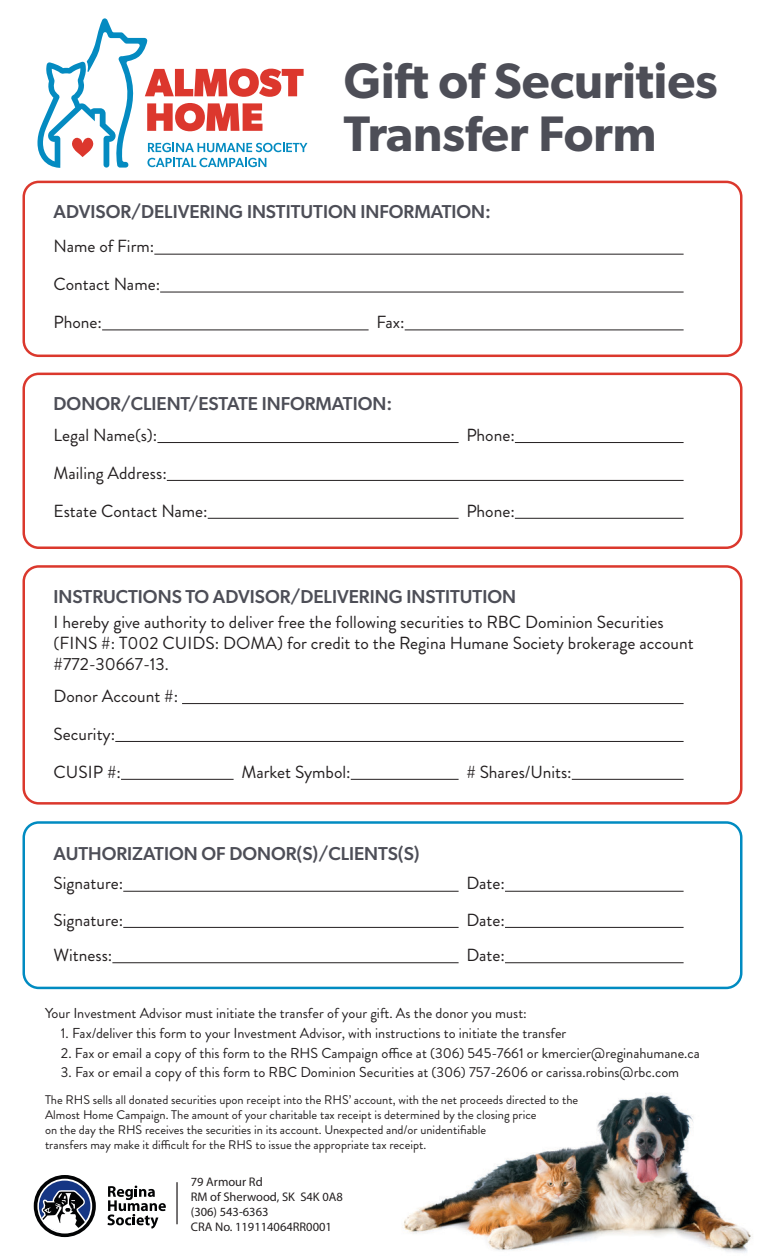
<style>
.page{position:relative;width:765px;height:1260px;background:#fff}
.page>*{position:absolute;margin:0;border:0;box-sizing:border-box;transform-origin:0 0}
.t1{font:600 50px/52.5px "Gibson";color:#4d4e57}
.t2{font:500 18.75px "Gibson";color:#4d4e57}
.t3{font:17.5px/21px "Brandon Grotesque";color:#231f20}
.t4{font:14.38px "Brandon Grotesque";color:#231f20}
.t5{font:12.5px/15px "Brandon Grotesque";color:#231f20}
.t6{font:12.5px "Myriad Pro";color:#231f20}
</style>
<div class="page">
<div style="left:22px;top:181px;width:720px;height:176px;border:2px solid #db382d;border-radius:15px"></div>
<div style="left:22px;top:373px;width:720px;height:176px;border:2px solid #db382d;border-radius:15px"></div>
<div style="left:22px;top:565px;width:720px;height:240px;border:2px solid #db382d;border-radius:15px"></div>
<div style="left:22px;top:821px;width:720px;height:168px;border:2px solid #008bc1;border-radius:15px"></div>
<svg style="left:34px;top:1175px;width:62px;height:62px"></svg>
<svg style="left:37px;top:1179px;width:55px;height:55px"></svg>
<div style="left:39px;top:1181px;width:51px;height:51px;background:#153684;border-radius:50%"></div>
<svg style="left:108px;top:1186px;width:58px;height:43px"></svg>
<svg style="left:41px;top:1190px;width:45px;height:43px"></svg>
<hr style="left:154px;top:254px;width:530px;height:1px;background:#231f20">
<hr style="left:160px;top:292px;width:524px;height:1px;background:#231f20">
<hr style="left:102px;top:329px;width:267px;height:1px;background:#231f20">
<hr style="left:405px;top:329px;width:279px;height:1px;background:#231f20">
<hr style="left:157px;top:442px;width:302px;height:1px;background:#231f20">
<hr style="left:515px;top:442px;width:169px;height:1px;background:#231f20">
<hr style="left:167px;top:480px;width:517px;height:1px;background:#231f20">
<hr style="left:208px;top:518px;width:251px;height:1px;background:#231f20">
<hr style="left:515px;top:518px;width:169px;height:1px;background:#231f20">
<hr style="left:182px;top:703px;width:502px;height:1px;background:#231f20">
<hr style="left:115px;top:741px;width:569px;height:1px;background:#231f20">
<hr style="left:121px;top:779px;width:113px;height:1px;background:#231f20">
<hr style="left:351px;top:779px;width:108px;height:1px;background:#231f20">
<hr style="left:572px;top:779px;width:112px;height:1px;background:#231f20">
<hr style="left:123px;top:891px;width:336px;height:1px;background:#231f20">
<hr style="left:505px;top:891px;width:179px;height:1px;background:#231f20">
<hr style="left:123px;top:927px;width:336px;height:1px;background:#231f20">
<hr style="left:505px;top:927px;width:179px;height:1px;background:#231f20">
<hr style="left:112px;top:962px;width:347px;height:1px;background:#231f20">
<hr style="left:505px;top:962px;width:179px;height:1px;background:#231f20">
<img style="left:404px;top:1093px;width:347px;height:160px">
<svg style="left:38px;top:18px;width:270px;height:150px"></svg>
<hr style="left:176px;top:1182px;width:2px;height:42px;background:#231f20">
<p class="t1" style="left:344px;top:54px;width:375px">Gift of Securities<br>Transfer Form</p>
<p class="t2" style="left:54px;top:201px;width:439px">ADVISOR/DELIVERING INSTITUTION INFORMATION:</p>
<p class="t3" style="left:54px;top:236px;width:102px">Name of Firm:</p>
<p class="t3" style="left:54px;top:274px;width:108px">Contact Name:</p>
<p class="t3" style="left:54px;top:312px;width:50px">Phone:</p>
<p class="t3" style="left:376px;top:312px;width:30px">Fax:</p>
<p class="t2" style="left:54px;top:392px;width:340px">DONOR/CLIENT/ESTATE INFORMATION:</p>
<p class="t3" style="left:54px;top:425px;width:105px">Legal Name(s):</p>
<p class="t3" style="left:466px;top:425px;width:50px">Phone:</p>
<p class="t3" style="left:54px;top:462px;width:115px">Mailing Address:</p>
<p class="t3" style="left:54px;top:500px;width:156px">Estate Contact Name:</p>
<p class="t3" style="left:466px;top:500px;width:50px">Phone:</p>
<p class="t2" style="left:54px;top:585px;width:464px">INSTRUCTIONS TO ADVISOR/DELIVERING INSTITUTION</p>
<p class="t3" style="left:54px;top:612px;width:642px">I hereby give authority to deliver free the following securities to RBC Dominion Securities (FINS #: T002 CUIDS: DOMA) for credit to the Regina Humane Society brokerage account #772-30667-13.</p>
<p class="t3" style="left:54px;top:686px;width:126px">Donor Account #:</p>
<p class="t3" style="left:54px;top:723px;width:63px">Security:</p>
<p class="t3" style="left:54px;top:761px;width:69px">CUSIP #:</p>
<p class="t3" style="left:241px;top:761px;width:111px">Market Symbol:</p>
<p class="t3" style="left:466px;top:761px;width:107px"># Shares/Units:</p>
<p class="t2" style="left:54px;top:842px;width:368px">AUTHORIZATION OF DONOR(S)/CLIENTS(S)</p>
<p class="t3" style="left:54px;top:873px;width:71px">Signature:</p>
<p class="t3" style="left:466px;top:873px;width:40px">Date:</p>
<p class="t3" style="left:54px;top:909px;width:71px">Signature:</p>
<p class="t3" style="left:466px;top:909px;width:40px">Date:</p>
<p class="t3" style="left:54px;top:945px;width:60px">Witness:</p>
<p class="t3" style="left:466px;top:945px;width:40px">Date:</p>
<p class="t4" style="left:45px;top:1003px;width:483px">Your Investment Advisor must initiate the transfer of your gift. As the donor you must:</p>
<p class="t4" style="left:61px;top:1023px;width:507px">1. Fax/deliver this form to your Investment Advisor, with instructions to initiate the transfer</p>
<p class="t4" style="left:61px;top:1043px;width:640px">2. Fax or email a copy of this form to the RHS Campaign office at (306) 545-7661 or kmercier@reginahumane.ca</p>
<p class="t4" style="left:61px;top:1063px;width:620px">3. Fax or email a copy of this form to RBC Dominion Securities at (306) 757-2606 or carissa.robins@rbc.com</p>
<p class="t5" style="left:45px;top:1093px;width:535px">The RHS sells all donated securities upon receipt into the RHS’ account, with the net proceeds directed to the<br>Almost Home Campaign. The amount of your charitable tax receipt is determined by the closing price</p>
<p class="t5" style="left:45px;top:1123px;width:443px">on the day the RHS receives the securities in its account. Unexpected and/or unidentifiable</p>
<p class="t5" style="left:45px;top:1138px;width:383px">transfers may make it difficult for the RHS to issue the appropriate tax receipt.</p>
<p class="t6" style="left:191px;top:1174px;width:73px">79 Armour Rd</p>
<p class="t6" style="left:191px;top:1189px;width:154px">RM of Sherwood, SK S4K 0A8</p>
<p class="t6" style="left:191px;top:1204px;width:79px">(306) 543-6363</p>
<p class="t6" style="left:191px;top:1219px;width:143px">CRA No. 119114064RR0001</p>
</div>
